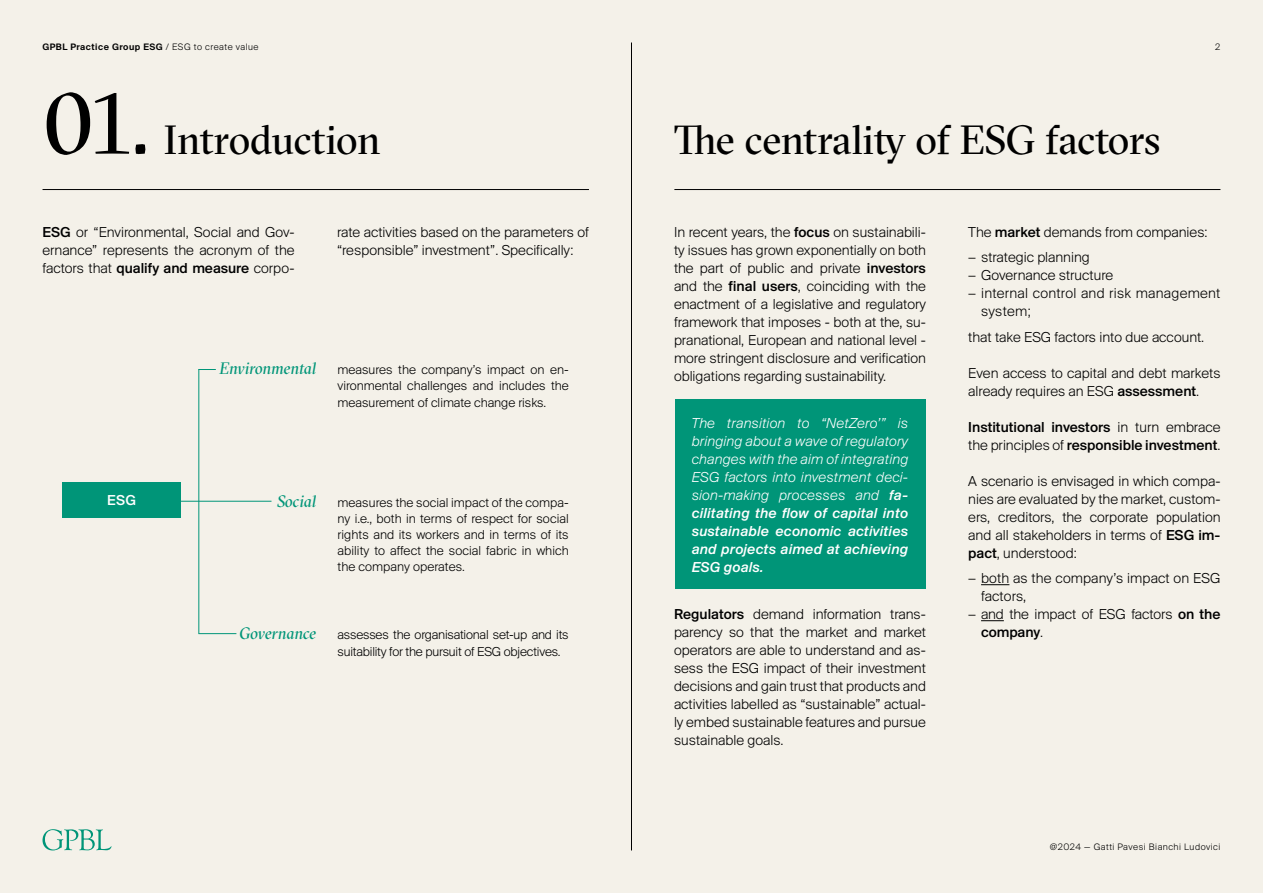
<style>
.page{position:relative;width:1263px;height:893px;background:#f4f1e9}
.page>*{position:absolute;margin:0;border:0;box-sizing:border-box;transform-origin:0 0}
.t1{font:85.8px "GT Sectra Fine";color:#000}
.t2{font:40.5px "GT Sectra Fine";letter-spacing:-.01em;color:#000}
.t3{font:italic 16.5px "GT Sectra Fine";letter-spacing:-.005em;color:#009578}
.t4{font:300 15px/18px "Suisse BP Intl";color:#000;text-align:justify}
.t5{font:italic 300 15px/18px "Suisse BP Intl";letter-spacing:.01em;color:#fff;text-align:justify}
.t6{font:500 15px/18px "Suisse BP Intl";color:#000}
.t7{font:300 15px "Suisse BP Intl";letter-spacing:.02em;color:#000}
.t8{font:500 15px "Suisse BP Intl";color:#fff}
.t9{font:300 13.5px/16.2px "Suisse BP Intl";color:#000;text-align:justify}
.t10{font:9.75px "Suisse BP Intl Antique";letter-spacing:.05em;color:#000}
.t11{font:300 9.75px "Suisse BP Intl";letter-spacing:.05em;color:#000}
.s1{font-family:"Suisse BP Intl";font-weight:300}
.s2{font-weight:500}
.s3{font-weight:300}
</style>
<div class="page">
<svg style="left:43px;top:829px;width:68px;height:21px"></svg>
<div style="left:675px;top:400px;width:250px;height:189px;background:#009578"></div>
<svg style="left:981px;top:584px;width:28px;height:1px"></svg>
<svg style="left:981px;top:620px;width:23px;height:1px"></svg>
<div style="left:63px;top:482px;width:118px;height:35px;background:#009578"></div>
<hr style="left:170px;top:501px;width:101px;height:1px;background:#009578">
<svg style="left:199px;top:369px;width:17px;height:1px"></svg>
<hr style="left:198px;top:633px;width:38px;height:1px;background:#009578">
<hr style="left:198px;top:369px;width:1px;height:265px;background:#009578">
<hr style="left:43px;top:189px;width:546px;height:1px;background:#000">
<hr style="left:674px;top:189px;width:546px;height:1px;background:#000">
<hr style="left:631px;top:43px;width:1px;height:807px;background:#000">
<p class="t10" style="left:43px;top:41px;width:218px">GPBL Practice Group ESG <span class="s1">/ ESG to create value</span></p>
<p class="t11" style="left:1215px;top:41px;width:7px">2</p>
<h1 class="t1" style="left:43px;top:70px;width:107px">01.</h1>
<h2 class="t2" style="left:164px;top:114px;width:218px">Introduction</h2>
<h2 class="t2" style="left:674px;top:114px;width:488px">The centrality of ESG factors</h2>
<p class="t4" style="left:43px;top:222px;width:253px"><span class="s2">ESG</span> or “Environmental, Social and Gov&shy;ernance” represents the acronym of the factors that <span class="s2">qualify and measure</span> corpo-</p>
<p class="t4" style="left:674px;top:222px;width:253px">In recent years, the <span class="s2">focus</span> on sustainabili&shy;ty issues has grown exponentially on both the part of public and private <span class="s2">investors </span>and the <span class="s2">final users</span>, coinciding with the enactment of a legislative and regulatory framework that imposes - both at the, su&shy;pranational, European and national level - more stringent disclosure and verification obligations regarding sustainability.</p>
<p class="t4" style="left:337px;top:222px;width:253px">rate activities based on the parameters of “responsible” investment”. Specifically:</p>
<p class="t3" style="left:219px;top:358px;width:98px">Environmental</p>
<p class="t9" style="left:338px;top:361px;width:233px">measures the company’s impact on en&shy;vironmental challenges and includes the measurement of climate change risks.</p>
<p class="t8" style="left:107px;top:491px;width:31px">ESG</p>
<p class="t3" style="left:277px;top:490px;width:41px">Social</p>
<p class="t3" style="left:239px;top:623px;width:78px">Governance</p>
<p class="t9" style="left:338px;top:494px;width:233px">measures the social impact of the compa&shy;ny i.e., both in terms of respect for social rights and its workers and in terms of its ability to affect the social fabric in which the company operates.</p>
<p class="t9" style="left:338px;top:626px;width:233px">assesses the organisational set-up and its suitability for the pursuit of ESG objectives.</p>
<p class="t5" style="left:692px;top:414px;width:218px">The transition to “NetZero’” is bringing about a wave of regulatory changes with the aim of integrating ESG factors into investment deci&shy;sion-making processes and <span class="s2">fa&shy;cilitating the flow of capital into sustainable economic activities and projects aimed at achieving ESG goals.</span></p>
<p class="t4" style="left:674px;top:605px;width:253px"><span class="s2">Regulators</span> demand information trans&shy;parency so that the market and market operators are able to understand and as&shy;sess the ESG impact of their investment decisions and gain trust that products and activities labelled as “sustainable” actual&shy;ly embed sustainable features and pursue sustainable goals.</p>
<p class="t4" style="left:968px;top:219px;width:241px;line-height:25.5px">The <span class="s2">market</span> demands from companies: − strategic planning</p>
<p class="t4" style="left:968px;top:266px;width:146px">− Governance structure</p>
<p class="t7" style="left:968px;top:284px;width:254px">− internal control and risk management</p>
<p class="t4" style="left:981px;top:302px;width:51px">system;</p>
<p class="t4" style="left:968px;top:327px;width:237px">that take ESG factors into due account.</p>
<p class="t4" style="left:968px;top:363px;width:254px">Even access to capital and debt markets already requires an ESG <span class="s2">assessment</span>.</p>
<p class="t6" style="left:968px;top:417px;width:254px">Institutional investors <span class="s3">in turn embrace the principles of</span> responsible investment<span class="s3">.</span></p>
<p class="t4" style="left:968px;top:471px;width:254px">A scenario is envisaged in which compa&shy;nies are evaluated by the market, custom&shy;ers, creditors, the corporate population and all stakeholders in terms of <span class="s2">ESG im&shy;pact</span>, understood:</p>
<p class="t4" style="left:968px;top:569px;width:254px">− both as the company’s impact on ESG</p>
<p class="t4" style="left:981px;top:587px;width:47px">factors,</p>
<p class="t4" style="left:968px;top:605px;width:254px">− and the impact of ESG factors <span class="s2">on the</span></p>
<p class="t6" style="left:981px;top:623px;width:64px">company<span class="s3">.</span></p>
<p class="t11" style="left:1050px;top:841px;width:172px">@2024 — Gatti Pavesi Bianchi Ludovici</p>
</div>
